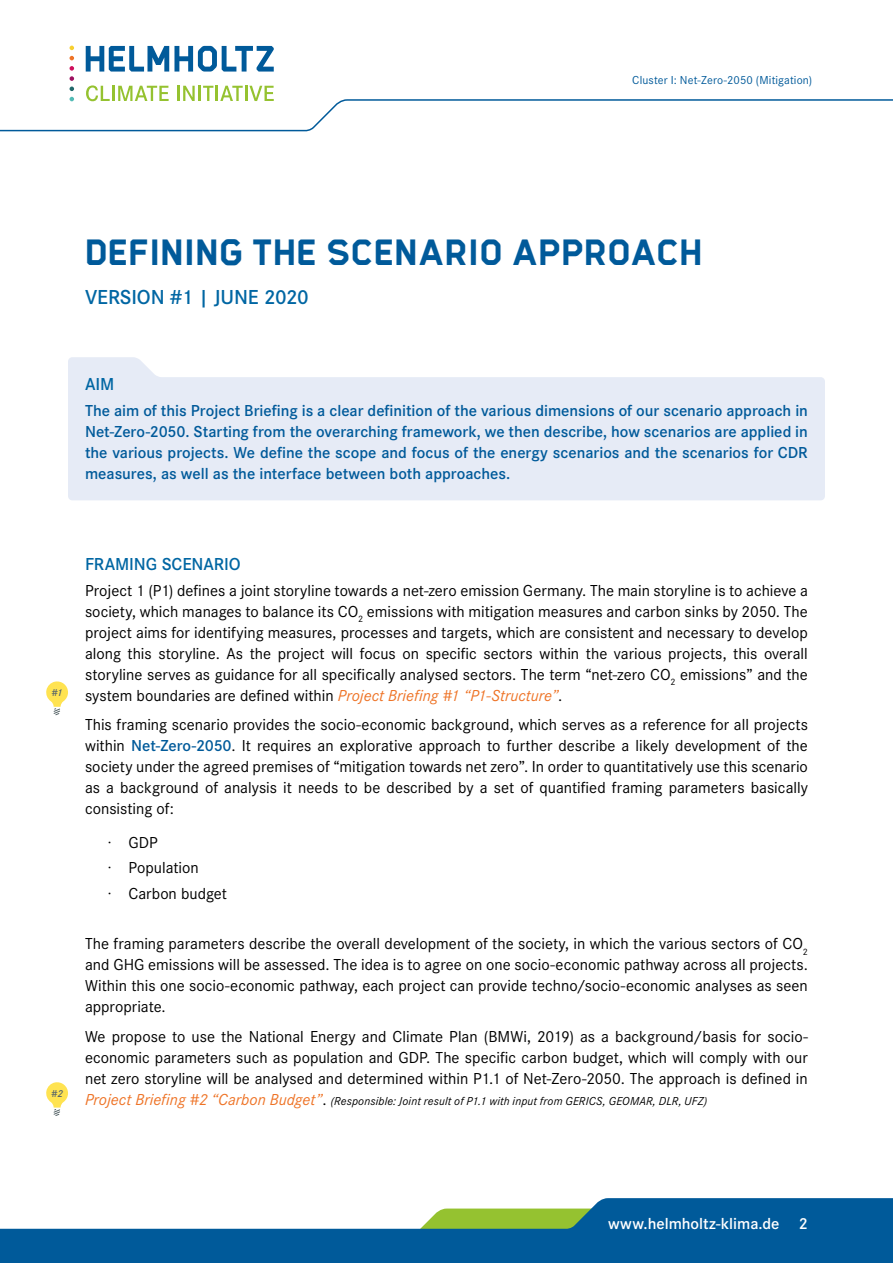
<style>
.page{position:relative;width:893px;height:1263px;background:#fff}
.page>*{position:absolute;margin:0;border:0;box-sizing:border-box;transform-origin:0 0}
.t1{font:700 36px "Hermann";letter-spacing:.005em;color:#005a9a}
.t2{font:600 21px "Corporate S";letter-spacing:-.01em;color:#0066a3}
.t3{font:600 18px "Corporate S";letter-spacing:-.005em;color:#0066a3}
.t4{font:16.5px/21px "Corporate S";color:#000;text-align:justify}
.t5{font:600 16.5px/21px "Corporate S";color:#005a9a;text-align:justify}
.t6{font:600 16.5px "Corporate S";color:#fff}
.t7{font:italic 12px "Corporate S";letter-spacing:.01em;color:#000}
.t8{font:12px "Corporate S";letter-spacing:.01em;color:#005a9a}
.t9{font:italic 600 10.35px "Corporate S";color:#58666a}
.s1{font-style:italic;color:#ee7326}
.s2{font-weight:600;color:#005a9a}
.s3{font-size:16.5px;color:#ee7326}
.s4{font-style:normal;font-size:16.5px}
</style>
<div class="page">
<svg style="left:68px;top:357px;width:757px;height:143px;background:#e9edf7"></svg>
<svg style="left:46px;top:681px;width:22px;height:35px"></svg>
<svg style="left:46px;top:1082px;width:22px;height:34px"></svg>
<svg style="left:0;top:1198px;width:893px;height:65px;fill:#005a9a"></svg>
<svg style="left:0;top:46px;width:893px;height:86px"></svg>
<p class="t8" style="left:632px;top:72px;width:181px">Cluster I: Net-Zero-2050 (Mitigation)</p>
<h1 class="t1" style="left:85px;top:232px;width:619px">DEFINING THE SCENARIO APPROACH</h1>
<p class="t2" style="left:85px;top:283px;width:225px">VERSION #1 | JUNE 2020</p>
<p class="t3" style="left:85px;top:372px;width:31px">AIM</p>
<p class="t5" style="left:85px;top:399px;width:724px">The aim of this Project Briefing is a clear definition of the various dimensions of our scenario approach in Net-Zero-2050. Starting from the overarching framework, we then describe, how scenarios are applied in the various projects. We define the scope and focus of the energy scenarios and the scenarios for CDR measures, as well as the interface between both approaches.</p>
<p class="t9" style="left:51px;top:686px;width:13px">#1</p>
<p class="t9" style="left:51px;top:1087px;width:13px">#2</p>
<p class="t3" style="left:85px;top:552px;width:157px">FRAMING SCENARIO</p>
<p class="t4" style="left:85px;top:579px;width:724px">Project 1 (P1) defines a joint storyline towards a net-zero emission Germany. The main storyline is to achieve a society, which manages to balance its CO<sub>2</sub> emissions with mitigation measures and carbon sinks by 2050. The project aims for identifying measures, processes and targets, which are consistent and necessary to develop along this storyline. As the project will focus on specific sectors within the various projects, this overall storyline serves as guidance for all specifically analysed sectors. The term “net-zero CO<sub>2</sub> emissions” and the system boundaries are defined within <span class="s1">Project Briefing #1 “P1-Structure”</span>.</p>
<p class="t4" style="left:85px;top:714px;width:724px">This framing scenario provides the socio-economic background, which serves as a reference for all projects within <span class="s2">Net-Zero-2050</span>. It requires an explorative approach to further describe a likely development of the society under the agreed premises of “mitigation towards net zero”. In order to quantitatively use this scenario as a background of analysis it needs to be described by a set of quantified framing parameters basically consisting of:</p>
<p class="t4" style="left:108px;top:829px;width:121px;line-height:25.2px;text-align:left">℅ GDP<br>℅ Population<br>℅ Carbon budget</p>
<p class="t4" style="left:85px;top:932px;width:724px">The framing parameters describe the overall development of the society, in which the various sectors of CO<sub>2 </sub>and GHG emissions will be assessed. The idea is to agree on one socio-economic pathway across all projects.<br>Within this one socio-economic pathway, each project can provide techno/socio-economic analyses as seen appropriate.</p>
<p class="t4" style="left:85px;top:1025px;width:724px">We propose to use the National Energy and Climate Plan (BMWi, 2019) as a background/basis for socio&shy;economic parameters such as population and GDP. The specific carbon budget, which will comply with our net zero storyline will be analysed and determined within P1.1 of Net-Zero-2050. The approach is defined in</p>
<p class="t7" style="left:85px;top:1093px;width:624px"><span class="s3">Project Briefing #2 “Carbon Budget”</span><span class="s4">.</span> (Responsible: Joint result of P1.1 with input from GERICS, GEOMAR, DLR, UFZ)</p>
<p class="t6" style="left:608px;top:1212px;width:201px">www.helmholtz-klima.de 2</p>
</div>
